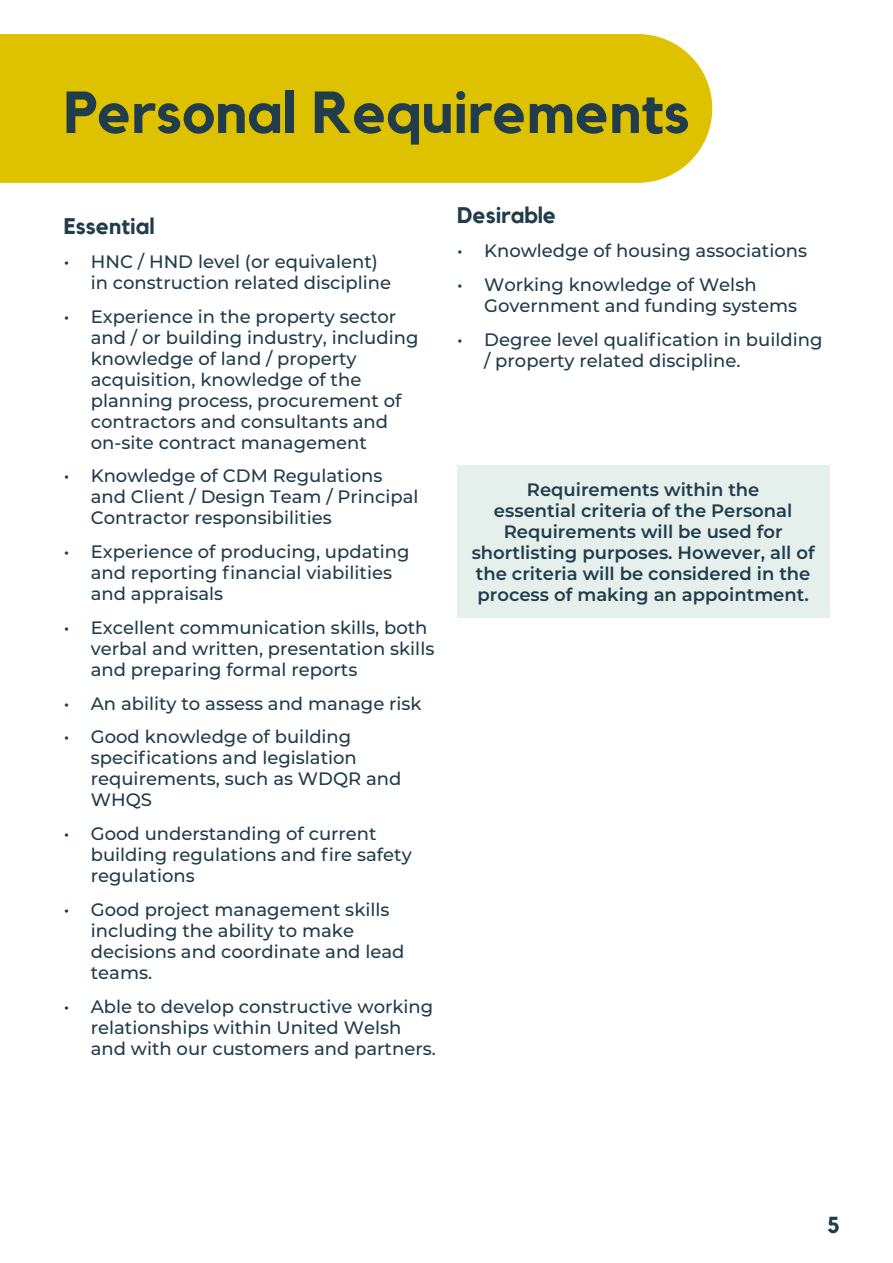
<style>
.page{position:relative;width:893px;height:1263px;background:#fff}
.page>*{position:absolute;margin:0;border:0;box-sizing:border-box;transform-origin:0 0}
.Headline{font:700 58.5px "Kollektif";color:#213c4a}
.Main_Body{font:700 22.5px "Kollektif";color:#213c4a}
.Sub_Level_2{font:700 22.5px "Kollektif";color:#213c4a}
.Main_Body-2{font:500 18px/21px "Montserrat";color:#213c4a}
.Pull_Out_Text_A{font:600 18px/21px "Montserrat";color:#213c4a;text-align:center}
</style>
<div class="page">
<div style="left:0;top:34px;width:712px;height:149px;background:#dec200"></div>
<div style="left:457px;top:466px;width:372px;height:152px;background:#e5f0ed"></div>
<p class="Headline" style="left:64px;top:78px;width:627px">Personal Requirements</p>
<h3 class="Sub_Level_2" style="left:64px;top:213px;width:92px">Essential</h3>
<p class="Main_Body-2" style="left:91px;top:250px;width:302px;text-indent:-27px">• HNC / HND level (or equivalent) in construction related discipline</p>
<p class="Main_Body-2" style="left:91px;top:305px;width:329px;text-indent:-27px">• Experience in the property sector and / or building industry, including knowledge of land / property acquisition, knowledge of the planning process, procurement of contractors and consultants and on-site contract management</p>
<p class="Main_Body-2" style="left:91px;top:465px;width:329px;text-indent:-27px">• Knowledge of CDM Regulations and Client / Design Team / Principal<br>Contractor responsibilities</p>
<p class="Main_Body-2" style="left:91px;top:540px;width:320px;text-indent:-27px">• Experience of producing, updating and reporting financial viabilities and appraisals</p>
<p class="Main_Body-2" style="left:91px;top:616px;width:345px;text-indent:-27px">• Excellent communication skills, both verbal and written, presentation skills and preparing formal reports</p>
<p class="Main_Body-2" style="left:64px;top:692px;width:359px">• An ability to assess and manage risk</p>
<p class="Main_Body-2" style="left:91px;top:726px;width:312px;text-indent:-27px">• Good knowledge of building specifications and legislation requirements, such as WDQR and<br>WHQS</p>
<p class="Main_Body-2" style="left:91px;top:822px;width:322px;text-indent:-27px">• Good understanding of current building regulations and fire safety regulations</p>
<p class="Main_Body-2" style="left:91px;top:898px;width:315px;text-indent:-27px">• Good project management skills including the ability to make decisions and coordinate and lead teams.</p>
<p class="Main_Body-2" style="left:91px;top:995px;width:347px;text-indent:-27px">• Able to develop constructive working relationships within United Welsh and with our customers and partners.</p>
<p class="Main_Body" style="left:457px;top:202px;width:101px">Desirable</p>
<p class="Main_Body-2" style="left:457px;top:240px;width:351px">• Knowledge of housing associations</p>
<p class="Main_Body-2" style="left:484px;top:273px;width:315px;text-indent:-27px">• Working knowledge of Welsh<br>Government and funding systems</p>
<p class="Main_Body-2" style="left:484px;top:328px;width:340px;text-indent:-27px">• Degree level qualification in building / property related discipline.</p>
<p class="Pull_Out_Text_A" style="left:472px;top:478px;width:344px">Requirements within the<br>essential criteria of the Personal Requirements will be used for shortlisting purposes. However, all of the criteria will be considered in the process of making an appointment.</p>
<p class="Main_Body" style="left:827px;top:1207px;width:14px">5</p>
</div>
